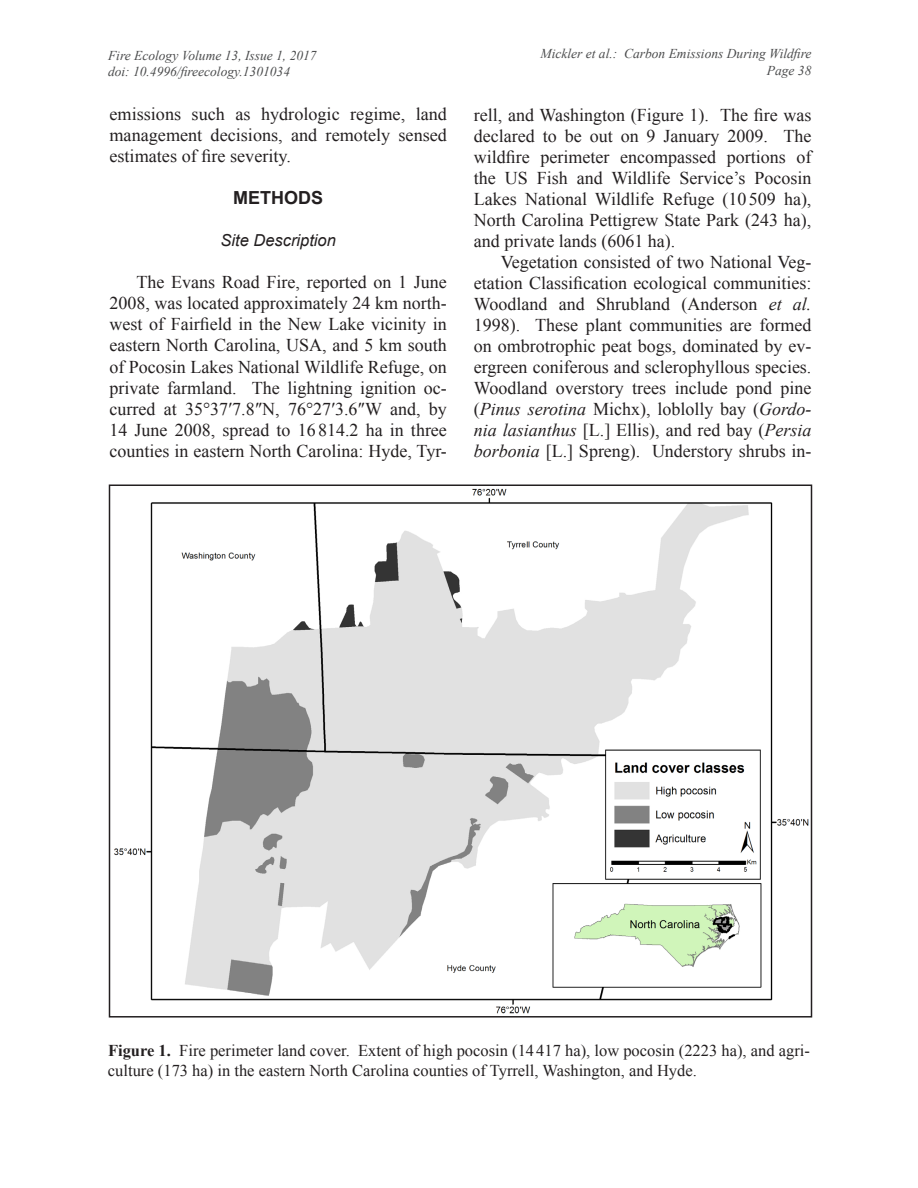
<style>
.page{position:relative;width:918px;height:1188px;background:#fff}
.page>*{position:absolute;margin:0;border:0;box-sizing:border-box;transform-origin:0 0}
.t1{font:18px/21px "Times New Roman";color:#231f20;text-align:justify}
.t2{font:700 18px "Arial";color:#231f20}
.t3{font:16.5px/19.5px "Times New Roman";color:#231f20}
.t4{font:italic 16.5px "Arial";color:#231f20}
.t5{font:italic 13.5px/16.2px "Times New Roman";color:#4b4c4d}
.s1{font-style:italic}
.s2{font-weight:700}
</style>
<div class="page">
<img style="left:114px;top:488px;width:695px;height:526px">
<p class="t5" style="left:108px;top:47px;width:210px">Fire Ecology Volume 13, Issue 1, 2017 doi: 10.4996/fireecology.1301034</p>
<p class="t5" style="left:540px;top:45px;width:272px;text-align:right">Mickler et al.: Carbon Emissions During Wildfire<br>Page 38</p>
<p class="t1" style="left:109px;top:104px;width:339px">emissions such as hydrologic regime, land management decisions, and remotely sensed estimates of fire severity.</p>
<p class="t2" style="left:233px;top:186px;width:91px">METHODS</p>
<p class="t4" style="left:220px;top:230px;width:117px">Site Description</p>
<p class="t1" style="left:109px;top:272px;width:339px;text-indent:27px">The Evans Road Fire, reported on 1 June 2008, was located approximately 24 km north&shy;west of Fairfield in the New Lake vicinity in eastern North Carolina, USA, and 5 km south of Pocosin Lakes National Wildlife Refuge, on private farmland. The lightning ignition oc&shy;curred at 35°37′7.8″N, 76°27′3.6″W and, by 14 June 2008, spread to 16 814.2 ha in three counties in eastern North Carolina: Hyde, Tyr-</p>
<p class="t1" style="left:474px;top:104px;width:339px">rell, and Washington (Figure 1). The fire was declared to be out on 9 January 2009. The wildfire perimeter encompassed portions of the US Fish and Wildlife Service’s Pocosin Lakes National Wildlife Refuge (10509 ha), North Carolina Pettigrew State Park (243 ha), and private lands (6061 ha).</p>
<p class="t1" style="left:474px;top:251px;width:339px;text-indent:27px">Vegetation consisted of two National Veg&shy;etation Classification ecological communities:<br>Woodland and Shrubland (Anderson <span class="s1">et al.<br></span>1998). These plant communities are formed on ombrotrophic peat bogs, dominated by ev&shy;ergreen coniferous and sclerophyllous species.<br>Woodland overstory trees include pond pine (<span class="s1">Pinus serotina</span> Michx), loblolly bay (<span class="s1">Gordo&shy;nia lasianthus</span> [L.] Ellis), and red bay (<span class="s1">Persia borbonia</span> [L.] Spreng). Understory shrubs in-</p>
<p class="t3" style="left:108px;top:1041px;width:704px"><span class="s2">Figure 1.</span> Fire perimeter land cover. Extent of high pocosin (14417 ha), low pocosin (2223 ha), and agri&shy;culture (173 ha) in the eastern North Carolina counties of Tyrrell, Washington, and Hyde.</p>
</div>
